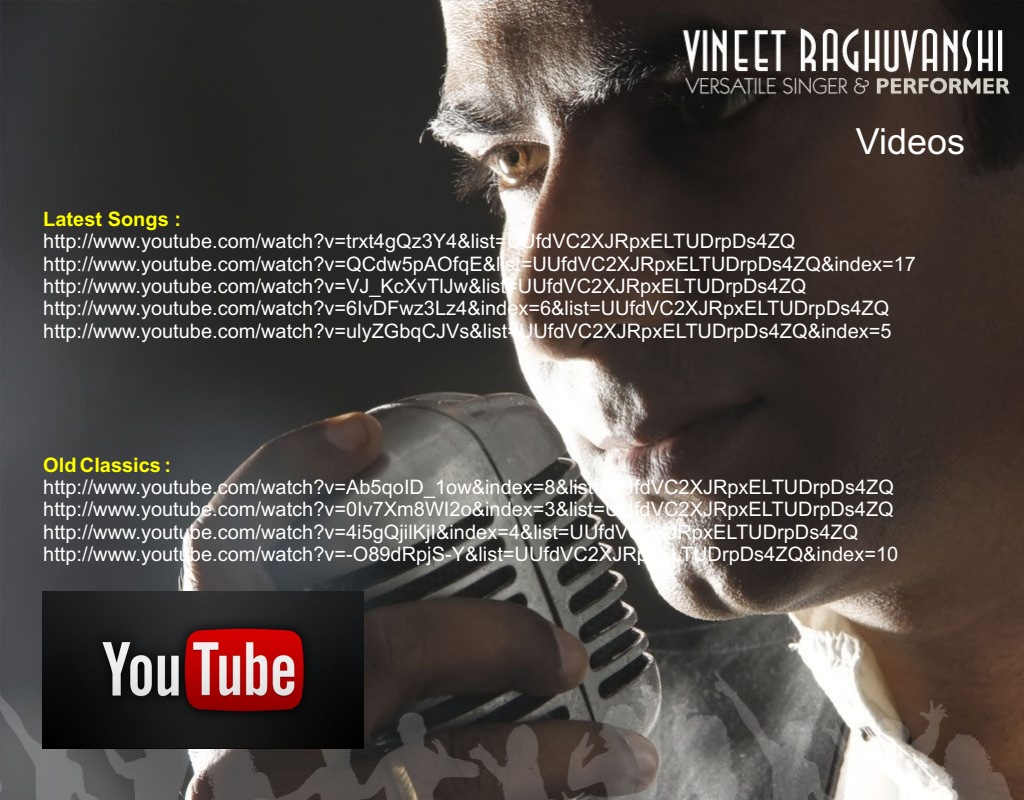
<style>
.page{position:relative;width:1024px;height:800px;background:#fff}
.page>*{position:absolute;margin:0;border:0;box-sizing:border-box;transform-origin:0 0}
.t1{font:36px "Arial";color:#fff}
.t2{font:20px/22.3px "Arial";color:#fff}
.t3{font:700 20px "Arial";color:#ff0}
</style>
<div class="page">
<img style="left:0;top:0;width:1024px;height:800px">
<img style="left:43px;top:592px;width:320px;height:156px">
<p class="t3" style="left:43px;top:211px;width:139px">Latest Songs :</p>
<h1 class="t1" style="left:856px;top:127px;width:111px">Videos</h1>
<p class="t2" style="left:43px;top:232px;width:874px">http://www.youtube.com/watch?v=trxt4gQz3Y4&amp;list=UUfdVC2XJRpxELTUDrpDs4ZQ http://www.youtube.com/watch?v=QCdw5pAOfqE&amp;list=UUfdVC2XJRpxELTUDrpDs4ZQ&amp;index=17 http://www.youtube.com/watch?v=VJ_KcXvTlJw&amp;list=UUfdVC2XJRpxELTUDrpDs4ZQ http://www.youtube.com/watch?v=6IvDFwz3Lz4&amp;index=6&amp;list=UUfdVC2XJRpxELTUDrpDs4ZQ http://www.youtube.com/watch?v=ulyZGbqCJVs&amp;list=UUfdVC2XJRpxELTUDrpDs4ZQ&amp;index=5</p>
<p class="t3" style="left:43px;top:457px;width:129px">Old Classics :</p>
<p class="t2" style="left:43px;top:478px;width:856px">http://www.youtube.com/watch?v=Ab5qoID_1ow&amp;index=8&amp;list=UUfdVC2XJRpxELTUDrpDs4ZQ http://www.youtube.com/watch?v=0Iv7Xm8WI2o&amp;index=3&amp;list=UUfdVC2XJRpxELTUDrpDs4ZQ http://www.youtube.com/watch?v=4i5gQjilKjI&amp;index=4&amp;list=UUfdVC2XJRpxELTUDrpDs4ZQ http://www.youtube.com/watch?v=-O89dRpjS-Y&amp;list=UUfdVC2XJRpxELTUDrpDs4ZQ&amp;index=10</p>
</div>
